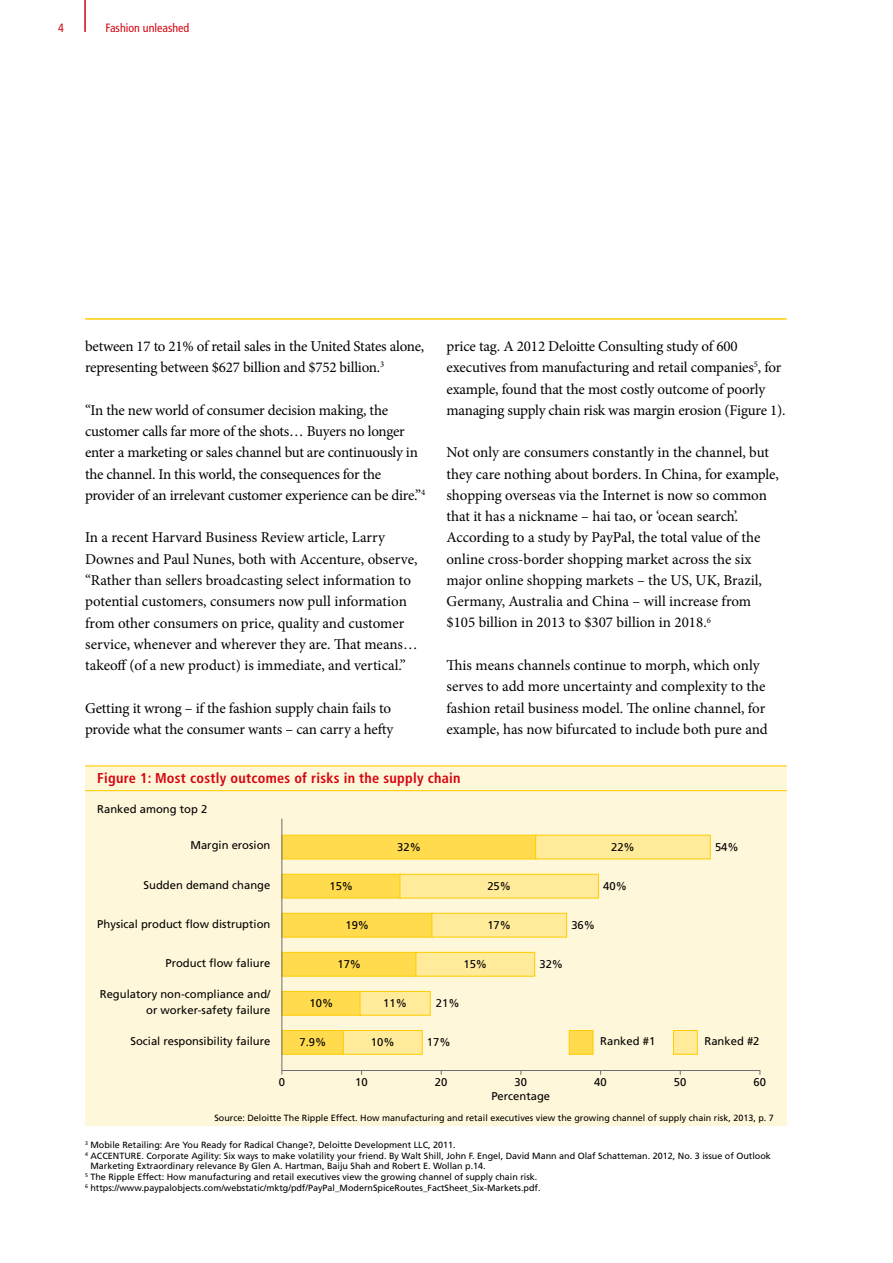
<style>
.page{position:relative;width:893px;height:1263px;background:#fff}
.page>*{position:absolute;margin:0;border:0;box-sizing:border-box;transform-origin:0 0}
.t1{font:15px/21.3px "Minion Pro";letter-spacing:-.01em;color:#000}
.t2{font:700 condensed 14.25px "Frutiger LT Std";letter-spacing:.02em;color:#d40511}
.t3{font:condensed 12px "Frutiger LT Std";color:#d40511}
.t4{font:11.25px/15.9px "Frutiger LT Std";color:#000;text-align:right}
.t5{font:9px "Frutiger LT Std";color:#000}
</style>
<div class="page">
<hr style="left:85px;top:318px;width:702px;height:2px;background:#fc0">
<div style="left:85px;top:765px;width:702px;height:361px;background:#fff7d9"></div>
<hr style="left:85px;top:790px;width:702px;height:1px;background:#fc0">
<hr style="left:85px;top:765px;width:702px;height:1px;background:#fc0">
<svg style="left:281px;top:818px;width:480px;height:253px"></svg>
<hr style="left:84px;top:0;width:2px;height:32px;background:#d40511">
<p class="t3" style="left:58px;top:21px;width:7px">4</p>
<p class="t3" style="left:106px;top:21px;width:85px">Fashion unleashed</p>
<p class="t1" style="left:85px;top:336px;width:341px">between 17 to 21% of retail sales in the United States alone, representing between $627 billion and $752 billion.<sup>3</sup></p>
<p class="t1" style="left:85px;top:399px;width:342px">“In the new world of consumer decision making, the customer calls far more of the shots… Buyers no longer enter a marketing or sales channel but are continuously in the channel. In this world, the consequences for the provider of an irrelevant customer experience can be dire.”<sup>4</sup></p>
<p class="t1" style="left:85px;top:527px;width:334px">In a recent Harvard Business Review article, Larry Downes and Paul Nunes, both with Accenture, observe, “Rather than sellers broadcasting select information to potential customers, consumers now pull information from other consumers on price, quality and customer service, whenever and wherever they are. That means… takeoff (of a new product) is immediate, and vertical.”</p>
<p class="t1" style="left:85px;top:697px;width:310px">Getting it wrong – if the fashion supply chain fails to provide what the consumer wants – can carry a hefty</p>
<p class="t1" style="left:446px;top:336px;width:340px">price tag. A 2012 Deloitte Consulting study of 600 executives from manufacturing and retail companies<sup>5</sup>, for example, found that the most costly outcome of poorly managing supply chain risk was margin erosion (Figure 1).</p>
<p class="t1" style="left:446px;top:442px;width:334px">Not only are consumers constantly in the channel, but they care nothing about borders. In China, for example, shopping overseas via the Internet is now so common that it has a nickname – hai tao, or ‘ocean search’.<br>According to a study by PayPal, the total value of the online cross-border shopping market across the six major online shopping markets – the US, UK, Brazil, Germany, Australia and China – will increase from $105 billion in 2013 to $307 billion in 2018.<sup>6</sup></p>
<p class="t1" style="left:446px;top:655px;width:323px">This means channels continue to morph, which only serves to add more uncertainty and complexity to the fashion retail business model. The online channel, for example, has now bifurcated to include both pure and</p>
<p class="t2" style="left:97px;top:769px;width:365px">Figure 1: Most costly outcomes of risks in the supply chain</p>
<p class="t4" style="left:97px;top:801px;width:112px">Ranked among top 2</p>
<p class="t4" style="left:190px;top:838px;width:82px">Margin erosion</p>
<p class="t4" style="left:144px;top:877px;width:128px">Sudden demand change</p>
<p class="t4" style="left:97px;top:916px;width:175px">Physical product flow distruption</p>
<p class="t4" style="left:165px;top:955px;width:107px">Product flow faliure</p>
<p class="t4" style="left:100px;top:986px;width:172px">Regulatory non-compliance and/ or worker-safety failure</p>
<p class="t4" style="left:130px;top:1033px;width:142px">Social responsibility failure</p>
<p class="t4" style="left:279px;top:1074px;width:8px">0</p>
<p class="t4" style="left:397px;top:839px;width:25px">32%</p>
<p class="t4" style="left:611px;top:839px;width:25px">22%</p>
<p class="t4" style="left:715px;top:839px;width:25px">54%</p>
<p class="t4" style="left:329px;top:878px;width:25px">15%</p>
<p class="t4" style="left:487px;top:878px;width:25px">25%</p>
<p class="t4" style="left:603px;top:878px;width:25px">40%</p>
<p class="t4" style="left:345px;top:917px;width:25px">19%</p>
<p class="t4" style="left:487px;top:917px;width:25px">17%</p>
<p class="t4" style="left:571px;top:917px;width:25px">36%</p>
<p class="t4" style="left:337px;top:956px;width:25px">17%</p>
<p class="t4" style="left:463px;top:956px;width:25px">15%</p>
<p class="t4" style="left:539px;top:956px;width:25px">32%</p>
<p class="t4" style="left:310px;top:995px;width:25px">10%</p>
<p class="t4" style="left:383px;top:995px;width:25px">11%</p>
<p class="t4" style="left:436px;top:995px;width:25px">21%</p>
<p class="t4" style="left:300px;top:1034px;width:28px">7.9%</p>
<p class="t4" style="left:371px;top:1034px;width:25px">10%</p>
<p class="t4" style="left:427px;top:1034px;width:25px">17%</p>
<p class="t4" style="left:600px;top:1033px;width:57px">Ranked #1</p>
<p class="t4" style="left:704px;top:1033px;width:57px">Ranked #2</p>
<p class="t4" style="left:355px;top:1074px;width:14px">10</p>
<p class="t4" style="left:435px;top:1074px;width:14px">20</p>
<p class="t4" style="left:514px;top:1074px;width:14px">30</p>
<p class="t4" style="left:594px;top:1074px;width:14px">40</p>
<p class="t4" style="left:674px;top:1074px;width:14px">50</p>
<p class="t4" style="left:753px;top:1074px;width:14px">60</p>
<p class="t4" style="left:491px;top:1088px;width:60px">Percentage</p>
<p class="t5" style="left:214px;top:1112px;width:561px">Source: Deloitte The Ripple Effect. How manufacturing and retail executives view the growing channel of supply chain risk, 2013, p. 7</p>
<p class="t5" style="left:85px;top:1140px;width:372px"><sup>3</sup> Mobile Retailing: Are You Ready for Radical Change?, Deloitte Development LLC, 2011.</p>
<p class="t5" style="left:85px;top:1150px;width:687px"><sup>4</sup> ACCENTURE. Corporate Agility: Six ways to make volatility your friend. By Walt Shill, John F. Engel, David Mann and Olaf Schatteman. 2012, No. 3 issue of Outlook</p>
<p class="t5" style="left:90px;top:1161px;width:397px">Marketing Extraordinary relevance By Glen A. Hartman, Baiju Shah and Robert E. Wollan p.14.</p>
<p class="t5" style="left:85px;top:1172px;width:454px"><sup>5</sup> The Ripple Effect: How manufacturing and retail executives view the growing channel of supply chain risk.</p>
<p class="t5" style="left:85px;top:1182px;width:457px"><sup>6</sup> https://www.paypalobjects.com/webstatic/mktg/pdf/PayPal_ModernSpiceRoutes_FactSheet_Six-Markets.pdf.</p>
</div>
